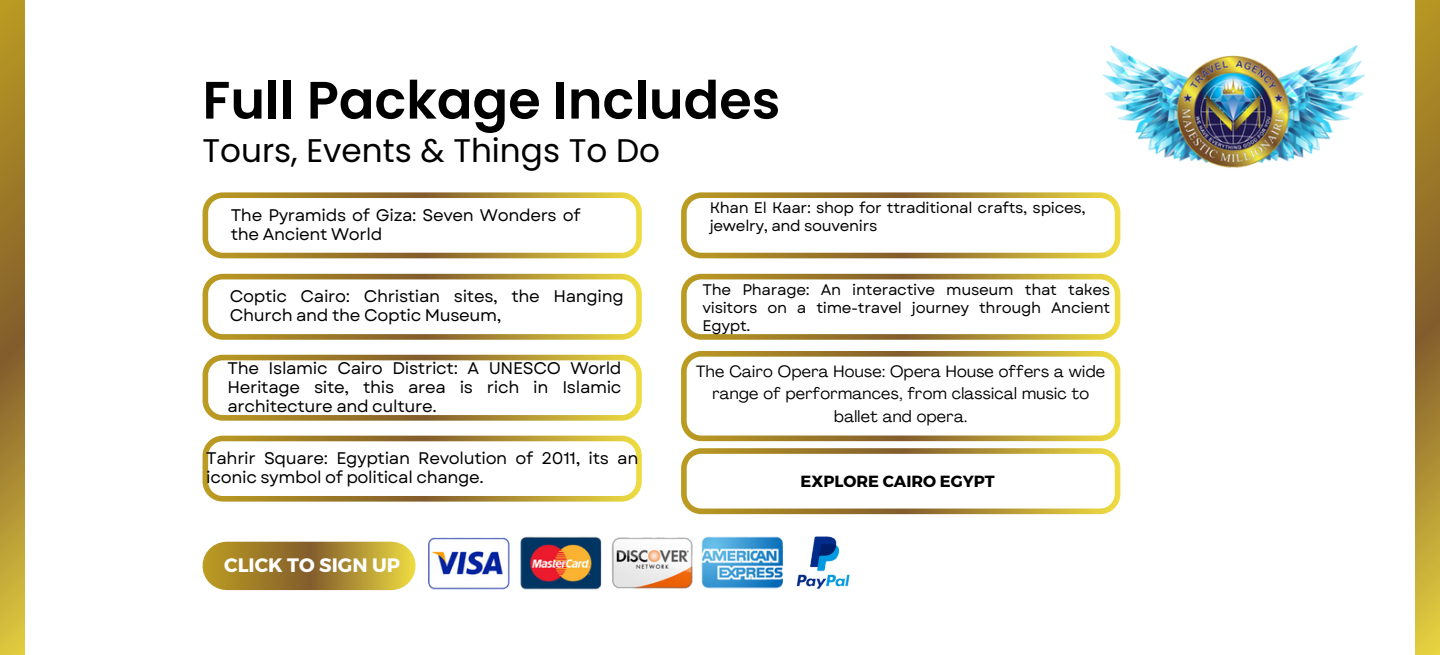
<style>
.page{position:relative;width:1440px;height:655px;background:#fff}
.page>*{position:absolute;margin:0;border:0;box-sizing:border-box;transform-origin:0 0}
.t1{font:600 52.65px "Poppins";color:#000}
.t2{font:32.7px "Poppins";color:#000}
.t3{font:700 19.5px "Montserrat";color:#fff}
.t4{font:16.8px/19.2px "Garet";letter-spacing:-.02em;color:#000}
.t5{font:16.2px/22.5px "Agrandir";letter-spacing:.02em;color:#000;text-align:center}
.t6{font:700 16.2px "Montserrat";color:#000}
.t7{font:15.3px/18px "Garet";letter-spacing:-.02em;color:#000}
</style>
<div class="page">
<svg style="left:203px;top:192px;width:439px;height:66px"></svg>
<svg style="left:203px;top:274px;width:439px;height:66px"></svg>
<svg style="left:203px;top:355px;width:439px;height:66px"></svg>
<svg style="left:203px;top:436px;width:439px;height:65px"></svg>
<svg style="left:681px;top:192px;width:439px;height:66px"></svg>
<svg style="left:681px;top:274px;width:439px;height:66px"></svg>
<svg style="left:681px;top:351px;width:439px;height:90px"></svg>
<svg style="left:681px;top:448px;width:439px;height:66px"></svg>
<svg style="left:0;top:0;width:25px;height:655px;background:#a6862d"></svg>
<svg style="left:1415px;top:0;width:25px;height:655px;background:#a8882e"></svg>
<img style="left:1086px;top:45px;width:279px;height:170px">
<svg style="left:227px;top:541px;width:164px;height:49px;background:#a38231"></svg>
<img style="left:796px;top:536px;width:54px;height:53px">
<img style="left:428px;top:511px;width:355px;height:79px">
<p class="t1" style="left:202px;top:63px;width:579px">Full Package Includes</p>
<h1 class="t2" style="left:202px;top:128px;width:459px">Tours, Events &amp; Things To Do</h1>
<p class="t4" style="left:231px;top:206px;width:351px">The Pyramids of Giza: Seven Wonders of the Ancient World</p>
<p class="t4" style="left:230px;top:287px;width:396px">Coptic Cairo: Christian sites, the Hanging<br>Church and the Coptic Museum,</p>
<p class="t4" style="left:228px;top:359px;width:396px;text-align:justify">The Islamic Cairo District: A UNESCO World Heritage site, this area is rich in Islamic architecture and culture.</p>
<p class="t4" style="left:206px;top:449px;width:434px">Tahrir Square: Egyptian Revolution of 2011, its an iconic symbol of political change.</p>
<p class="t3" style="left:224px;top:552px;width:177px">CLICK TO SIGN UP</p>
<p class="t7" style="left:710px;top:199px;width:378px">Khan El Kaar: shop for ttraditional crafts, spices, jewelry, and souvenirs</p>
<p class="t7" style="left:702px;top:281px;width:409px;text-align:justify">The Pharage: An interactive museum that takes visitors on a time-travel journey through Ancient Egypt.</p>
<h2 class="t5" style="left:696px;top:361px;width:410px">The Cairo Opera House: Opera House offers a wide range of performances, from classical music to ballet and opera.</h2>
<h4 class="t6" style="left:801px;top:470px;width:196px">EXPLORE CAIRO EGYPT</h4>
</div>
